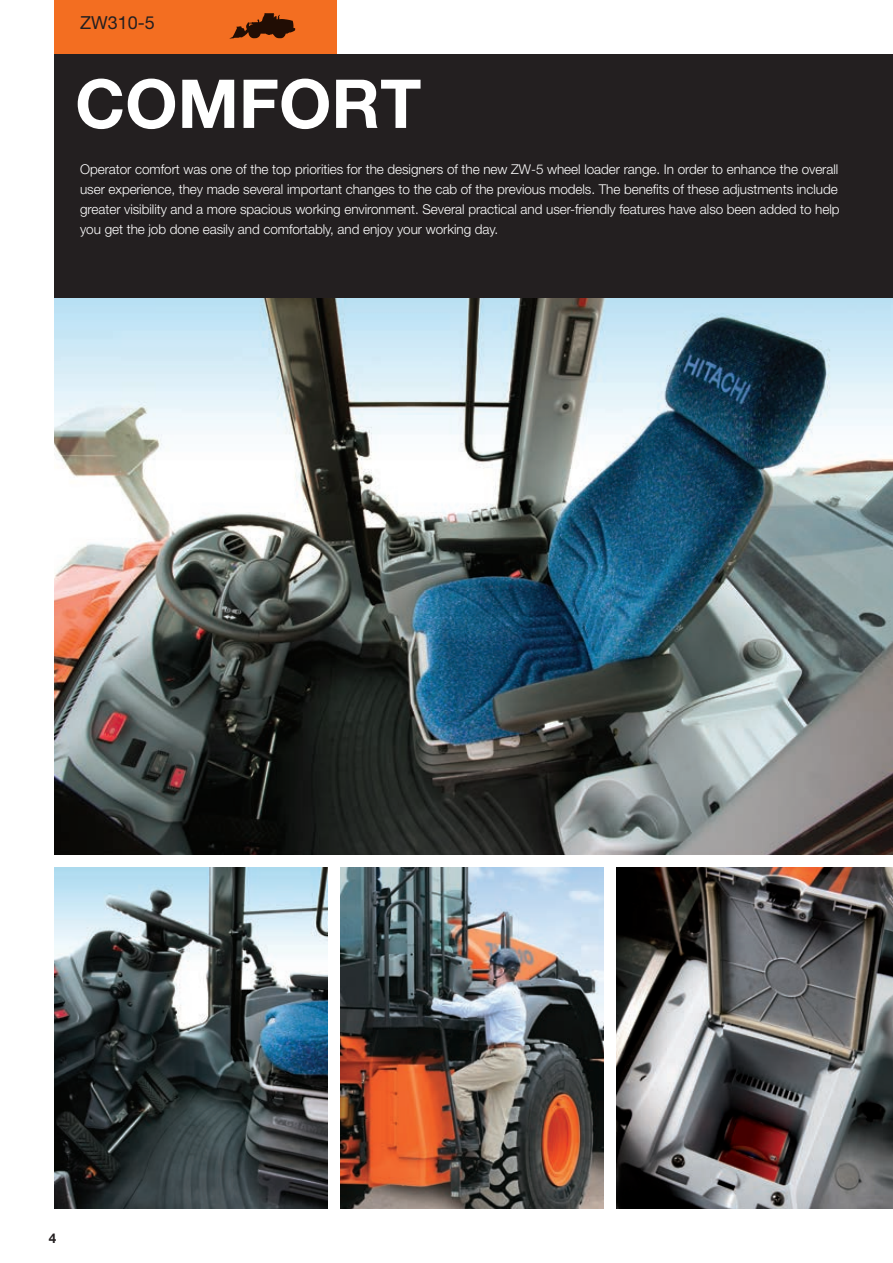
<style>
.page{position:relative;width:893px;height:1263px;background:#fff}
.page>*{position:absolute;margin:0;border:0;box-sizing:border-box;transform-origin:0 0}
.t1{font:700 67.5px "Helvetica Neue LT Pro";color:#fff}
.t2{font:18px "Helvetica Neue LT Pro";color:#231f20}
.t3{font:300 13.5px/19.8px "Helvetica Neue LT Pro";letter-spacing:-.005em;color:#fff}
.t4{font:700 13.5px "Helvetica Neue LT Pro";color:#231f20}
</style>
<div class="page">
<div style="left:54px;top:0;width:282px;height:54px;background:#f36e21"></div>
<svg style="left:229px;top:13px;width:66px;height:26px"></svg>
<img style="left:54px;top:867px;width:273px;height:342px">
<img style="left:54px;top:298px;width:839px;height:557px">
<img style="left:340px;top:867px;width:264px;height:342px">
<img style="left:617px;top:867px;width:276px;height:342px">
<div style="left:54px;top:54px;width:839px;height:244px;background:#231f20"></div>
<h2 class="t2" style="left:80px;top:12px;width:76px">ZW310-5</h2>
<h1 class="t1" style="left:75px;top:62px;width:348px">COMFORT</h1>
<p class="t3" style="left:80px;top:159px;width:761px">Operator comfort was one of the top priorities for the designers of the new ZW-5 wheel loader range. In order to enhance the overall user experience, they made several important changes to the cab of the previous models. The benefits of these adjustments include greater visibility and a more spacious working environment. Several practical and user-friendly features have also been added to help you get the job done easily and comfortably, and enjoy your working day.</p>
<p class="t4" style="left:49px;top:1230px;width:9px">4</p>
</div>
